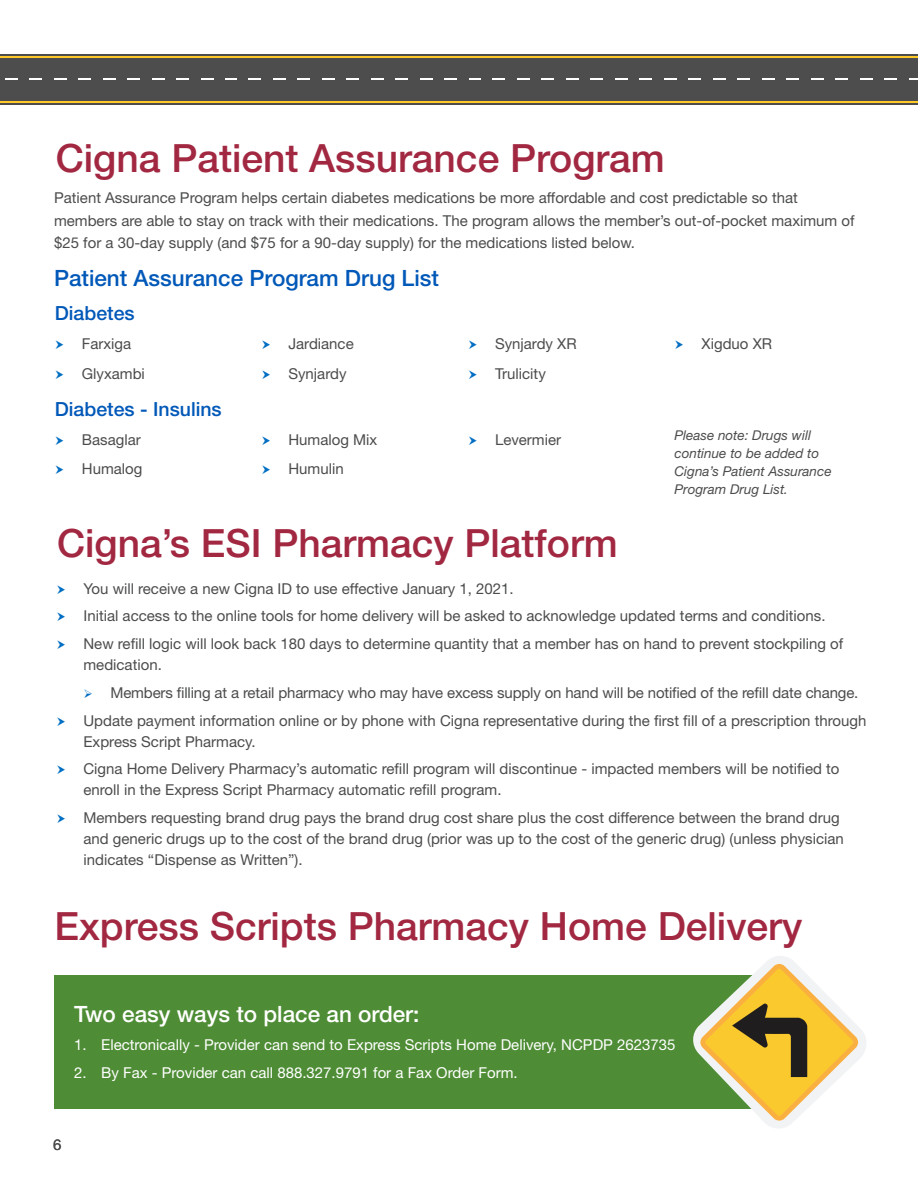
<style>
.page{position:relative;width:918px;height:1188px;background:#fff}
.page>*{position:absolute;margin:0;border:0;box-sizing:border-box;transform-origin:0 0}
.Section_Title__TOC{font:500 39px "Helvetica Neue LT Std";color:#a22842}
.Header_1{font:500 22.5px "Helvetica Neue LT Std";color:#0058b8}
.Header_1-2{font:500 22.5px "Helvetica Neue LT Std";color:#fff}
.Header_2{font:500 19.5px "Helvetica Neue LT Std";color:#0058b8}
.Body_Text_Print{font:15px/21px "Helvetica Neue LT Std";color:#4b4c4d}
.t1{font:15px "Helvetica Neue LT Std";color:#fff}
.Body_Text_Print-2{font:italic 13.5px/18px "Helvetica Neue LT Std";color:#4b4c4d}
</style>
<div class="page">
<div style="left:54px;top:975px;width:726px;height:134px;background:#4e8d35"></div>
<svg style="left:693px;top:956px;width:173px;height:172px"></svg>
<div style="left:0;top:54px;width:232px;height:51px;background:#4d4d4d"></div>
<hr style="left:0;top:56px;width:232px;height:2px;background:#ffc929">
<hr style="left:0;top:101px;width:232px;height:1px;background:#ffc929">
<svg style="left:201px;top:78px;width:12px;height:2px"></svg>
<svg style="left:176px;top:78px;width:13px;height:2px"></svg>
<svg style="left:152px;top:78px;width:12px;height:2px"></svg>
<svg style="left:127px;top:78px;width:13px;height:2px"></svg>
<svg style="left:103px;top:78px;width:12px;height:2px"></svg>
<svg style="left:78px;top:78px;width:13px;height:2px"></svg>
<svg style="left:54px;top:78px;width:12px;height:2px"></svg>
<svg style="left:29px;top:78px;width:13px;height:2px"></svg>
<svg style="left:5px;top:78px;width:12px;height:2px"></svg>
<div style="left:230px;top:54px;width:245px;height:51px;background:#4d4d4d"></div>
<hr style="left:230px;top:56px;width:245px;height:2px;background:#ffc929">
<hr style="left:230px;top:101px;width:245px;height:1px;background:#ffc929">
<svg style="left:445px;top:78px;width:12px;height:2px"></svg>
<svg style="left:420px;top:78px;width:13px;height:2px"></svg>
<svg style="left:396px;top:78px;width:12px;height:2px"></svg>
<svg style="left:371px;top:78px;width:13px;height:2px"></svg>
<svg style="left:347px;top:78px;width:12px;height:2px"></svg>
<svg style="left:322px;top:78px;width:13px;height:2px"></svg>
<svg style="left:298px;top:78px;width:12px;height:2px"></svg>
<svg style="left:273px;top:78px;width:12px;height:2px"></svg>
<svg style="left:249px;top:78px;width:12px;height:2px"></svg>
<svg style="left:226px;top:78px;width:10px;height:2px"></svg>
<div style="left:474px;top:54px;width:245px;height:51px;background:#4d4d4d"></div>
<hr style="left:474px;top:56px;width:245px;height:2px;background:#ffc929">
<hr style="left:474px;top:101px;width:245px;height:1px;background:#ffc929">
<svg style="left:689px;top:78px;width:12px;height:2px"></svg>
<svg style="left:664px;top:78px;width:12px;height:2px"></svg>
<svg style="left:640px;top:78px;width:12px;height:2px"></svg>
<svg style="left:615px;top:78px;width:12px;height:2px"></svg>
<svg style="left:591px;top:78px;width:12px;height:2px"></svg>
<svg style="left:566px;top:78px;width:12px;height:2px"></svg>
<svg style="left:542px;top:78px;width:12px;height:2px"></svg>
<svg style="left:517px;top:78px;width:12px;height:2px"></svg>
<svg style="left:493px;top:78px;width:12px;height:2px"></svg>
<svg style="left:469px;top:78px;width:11px;height:2px"></svg>
<div style="left:719px;top:54px;width:199px;height:51px;background:#4d4d4d"></div>
<hr style="left:719px;top:56px;width:199px;height:2px;background:#ffc929">
<hr style="left:719px;top:101px;width:199px;height:1px;background:#ffc929">
<svg style="left:909px;top:78px;width:9px;height:2px"></svg>
<svg style="left:885px;top:78px;width:12px;height:2px"></svg>
<svg style="left:860px;top:78px;width:12px;height:2px"></svg>
<svg style="left:836px;top:78px;width:12px;height:2px"></svg>
<svg style="left:811px;top:78px;width:12px;height:2px"></svg>
<svg style="left:787px;top:78px;width:12px;height:2px"></svg>
<svg style="left:762px;top:78px;width:12px;height:2px"></svg>
<svg style="left:738px;top:78px;width:12px;height:2px"></svg>
<svg style="left:713px;top:78px;width:12px;height:2px"></svg>
<p class="Section_Title__TOC" style="left:56px;top:134px;width:611px">Cigna Patient Assurance Program</p>
<p class="Body_Text_Print" style="left:54px;top:186px;width:802px;line-height:22.5px">Patient Assurance Program helps certain diabetes medications be more affordable and cost predictable so that members are able to stay on track with their medications. The program allows the member’s out-of-pocket maximum of $25 for a 30-day supply (and $75 for a 90-day supply) for the medications listed below.</p>
<p class="Header_1" style="left:54px;top:265px;width:387px">Patient Assurance Program Drug List</p>
<p class="Header_2" style="left:55px;top:302px;width:81px">Diabetes</p>
<p class="Body_Text_Print" style="left:82px;top:333px;width:51px">Farxiga</p>
<p class="Body_Text_Print" style="left:82px;top:363px;width:65px">Glyxambi</p>
<p class="Header_2" style="left:55px;top:397px;width:168px">Diabetes - Insulins</p>
<p class="Body_Text_Print" style="left:82px;top:429px;width:60px">Basaglar</p>
<p class="Body_Text_Print" style="left:82px;top:458px;width:62px">Humalog</p>
<p class="Body_Text_Print" style="left:288px;top:333px;width:67px">Jardiance</p>
<p class="Body_Text_Print" style="left:288px;top:363px;width:60px">Synjardy</p>
<p class="Body_Text_Print" style="left:288px;top:429px;width:90px">Humalog Mix</p>
<p class="Body_Text_Print" style="left:288px;top:458px;width:57px">Humulin</p>
<p class="Body_Text_Print" style="left:495px;top:333px;width:83px">Synjardy XR</p>
<p class="Body_Text_Print" style="left:495px;top:363px;width:52px">Trulicity</p>
<p class="Body_Text_Print" style="left:702px;top:333px;width:72px">Xigduo XR</p>
<p class="Body_Text_Print" style="left:495px;top:429px;width:68px">Levermier</p>
<p class="Body_Text_Print-2" style="left:675px;top:426px;width:159px">Please note: Drugs will continue to be added to<br>Cigna’s Patient Assurance<br>Program Drug List.</p>
<p class="Section_Title__TOC" style="left:57px;top:519px;width:562px">Cigna’s ESI Pharmacy Platform</p>
<p class="Body_Text_Print" style="left:83px;top:578px;width:432px">You will receive a new Cigna ID to use effective January 1, 2021.</p>
<p class="Body_Text_Print" style="left:83px;top:605px;width:744px">Initial access to the online tools for home delivery will be asked to acknowledge updated terms and conditions.</p>
<p class="Body_Text_Print" style="left:83px;top:633px;width:761px">New refill logic will look back 180 days to determine quantity that a member has on hand to prevent stockpiling of medication.</p>
<p class="Body_Text_Print" style="left:110px;top:682px;width:749px">Members filling at a retail pharmacy who may have excess supply on hand will be notified of the refill date change.</p>
<p class="Body_Text_Print" style="left:83px;top:710px;width:784px">Update payment information online or by phone with Cigna representative during the first fill of a prescription through<br>Express Script Pharmacy.</p>
<p class="Body_Text_Print" style="left:83px;top:758px;width:757px">Cigna Home Delivery Pharmacy’s automatic refill program will discontinue - impacted members will be notified to enroll in the Express Script Pharmacy automatic refill program.</p>
<p class="Body_Text_Print" style="left:83px;top:807px;width:762px">Members requesting brand drug pays the brand drug cost share plus the cost difference between the brand drug and generic drugs up to the cost of the brand drug (prior was up to the cost of the generic drug) (unless physician indicates “Dispense as Written”).</p>
<p class="Section_Title__TOC" style="left:54px;top:903px;width:749px">Express Scripts Pharmacy Home Delivery</p>
<p class="Header_1-2" style="left:74px;top:1001px;width:347px">Two easy ways to place an order:</p>
<p class="t1" style="left:74px;top:1036px;width:603px">1. Electronically - Provider can send to Express Scripts Home Delivery, NCPDP 2623735</p>
<p class="t1" style="left:74px;top:1064px;width:445px">2. By Fax - Provider can call 888.327.9791 for a Fax Order Form.</p>
<p class="Body_Text_Print" style="left:53px;top:1134px;width:10px">6</p>
</div>
